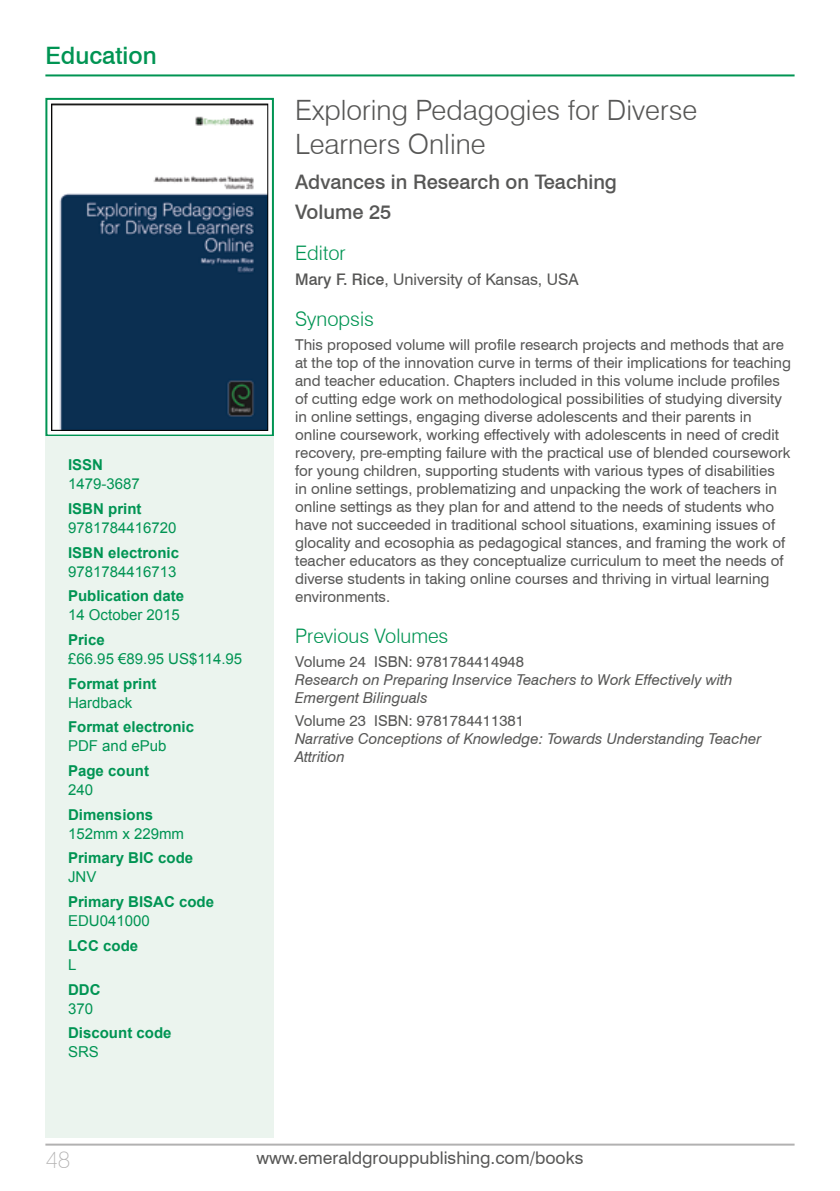
<style>
.page{position:relative;width:840px;height:1191px;background:#fff}
.page>*{position:absolute;margin:0;border:0;box-sizing:border-box;transform-origin:0 0}
.t1{font:300 28px/33.6px "Swiss 721 BT";color:#575756}
.t2{font:500 24px "Swiss 721 BT";color:#009453}
.t3{font:100 24px "Swiss 721 BT";color:#b2b1b1}
.t4{font:500 20px/29.6px "Swiss 721 BT";color:#575756}
.t5{font:300 20px "Swiss 721 BT";color:#009453}
.t6{font:17.6px "Swiss 721 BT";color:#575756}
.t7{font:16px "Swiss 721 BT";color:#575756}
.t8{font:15px/18px "Swiss 721 BT";color:#575756}
.t9{font:700 15px "Arial";color:#009453}
.t10{font:italic 15px/18px "Swiss 721 BT";color:#575756}
.t11{font:15px "Arial";color:#009453}
.s1{font-weight:500}
</style>
<div class="page">
<hr style="left:45px;top:74px;width:749px;height:2px;background:#009453">
<hr style="left:45px;top:1143px;width:749px;height:2px;background:#b2b1b1">
<div style="left:45px;top:98px;width:229px;height:338px;background:linear-gradient(to right,#fff,#fff);border:2px solid #009453"></div>
<div style="left:45px;top:436px;width:229px;height:702px;background:#ebf4ee"></div>
<img style="left:53px;top:106px;width:213px;height:323px">
<div style="left:51px;top:104px;width:217px;height:327px;border:1px solid #000"></div>
<h2 class="t2" style="left:45px;top:40px;width:113px">Education</h2>
<p class="t9" style="left:68px;top:455px;width:37px">ISSN</p>
<p class="t11" style="left:68px;top:474px;width:73px">1479-3687</p>
<p class="t9" style="left:68px;top:498px;width:75px">ISBN print</p>
<p class="t11" style="left:68px;top:518px;width:110px">9781784416720</p>
<p class="t9" style="left:68px;top:542px;width:112px">ISBN electronic</p>
<p class="t11" style="left:68px;top:561px;width:110px">9781784416713</p>
<p class="t9" style="left:68px;top:586px;width:117px">Publication date</p>
<p class="t11" style="left:68px;top:605px;width:113px">14 October 2015</p>
<p class="t9" style="left:68px;top:629px;width:38px">Price</p>
<p class="t11" style="left:68px;top:649px;width:176px">£66.95 €89.95 US$114.95</p>
<p class="t9" style="left:68px;top:673px;width:90px">Format print</p>
<p class="t11" style="left:68px;top:692px;width:66px">Hardback</p>
<p class="t9" style="left:68px;top:717px;width:127px">Format electronic</p>
<p class="t11" style="left:68px;top:736px;width:100px">PDF and ePub</p>
<p class="t9" style="left:68px;top:761px;width:82px">Page count</p>
<p class="t11" style="left:68px;top:780px;width:27px">240</p>
<p class="t9" style="left:68px;top:804px;width:87px">Dimensions</p>
<p class="t11" style="left:68px;top:823px;width:117px">152mm x 229mm</p>
<p class="t9" style="left:68px;top:848px;width:127px">Primary BIC code</p>
<p class="t11" style="left:68px;top:867px;width:30px">JNV</p>
<p class="t9" style="left:68px;top:892px;width:147px">Primary BISAC code</p>
<p class="t11" style="left:68px;top:911px;width:83px">EDU041000</p>
<p class="t9" style="left:68px;top:935px;width:72px">LCC code</p>
<p class="t11" style="left:68px;top:954px;width:10px">L</p>
<p class="t9" style="left:68px;top:979px;width:34px">DDC</p>
<p class="t11" style="left:68px;top:998px;width:27px">370</p>
<p class="t9" style="left:68px;top:1023px;width:105px">Discount code</p>
<p class="t11" style="left:68px;top:1042px;width:32px">SRS</p>
<h1 class="t1" style="left:295px;top:93px;width:403px">Exploring Pedagogies for Diverse<br>Learners Online</h1>
<h3 class="t4" style="left:295px;top:167px;width:323px">Advances in Research on Teaching<br>Volume 25</h3>
<h3 class="t5" style="left:295px;top:240px;width:52px">Editor</h3>
<p class="t7" style="left:295px;top:270px;width:285px"><span class="s1">Mary F. Rice</span>, University of Kansas, USA</p>
<h3 class="t5" style="left:295px;top:307px;width:80px">Synopsis</h3>
<p class="t8" style="left:295px;top:335px;width:497px">This proposed volume will profile research projects and methods that are at the top of the innovation curve in terms of their implications for teaching and teacher education. Chapters included in this volume include profiles of cutting edge work on methodological possibilities of studying diversity in online settings, engaging diverse adolescents and their parents in online coursework, working effectively with adolescents in need of credit recovery, pre-empting failure with the practical use of blended coursework for young children, supporting students with various types of disabilities<br>in online settings, problematizing and unpacking the work of teachers in online settings as they plan for and attend to the needs of students who have not succeeded in traditional school situations, examining issues of glocality and ecosophia as pedagogical stances, and framing the work of teacher educators as they conceptualize curriculum to meet the needs of diverse students in taking online courses and thriving in virtual learning environments.</p>
<h3 class="t5" style="left:295px;top:624px;width:155px">Previous Volumes</h3>
<p class="t8" style="left:295px;top:652px;width:230px">Volume 24 ISBN: 9781784414948</p>
<p class="t10" style="left:295px;top:670px;width:439px">Research on Preparing Inservice Teachers to Work Effectively with<br>Emergent Bilinguals</p>
<p class="t8" style="left:295px;top:712px;width:230px">Volume 23 ISBN: 9781784411381</p>
<p class="t10" style="left:295px;top:730px;width:467px">Narrative Conceptions of Knowledge: Towards Understanding Teacher<br>Attrition</p>
<h2 class="t3" style="left:45px;top:1145px;width:27px">48</h2>
<p class="t6" style="left:256px;top:1147px;width:328px">www.emeraldgrouppublishing.com/books</p>
</div>
